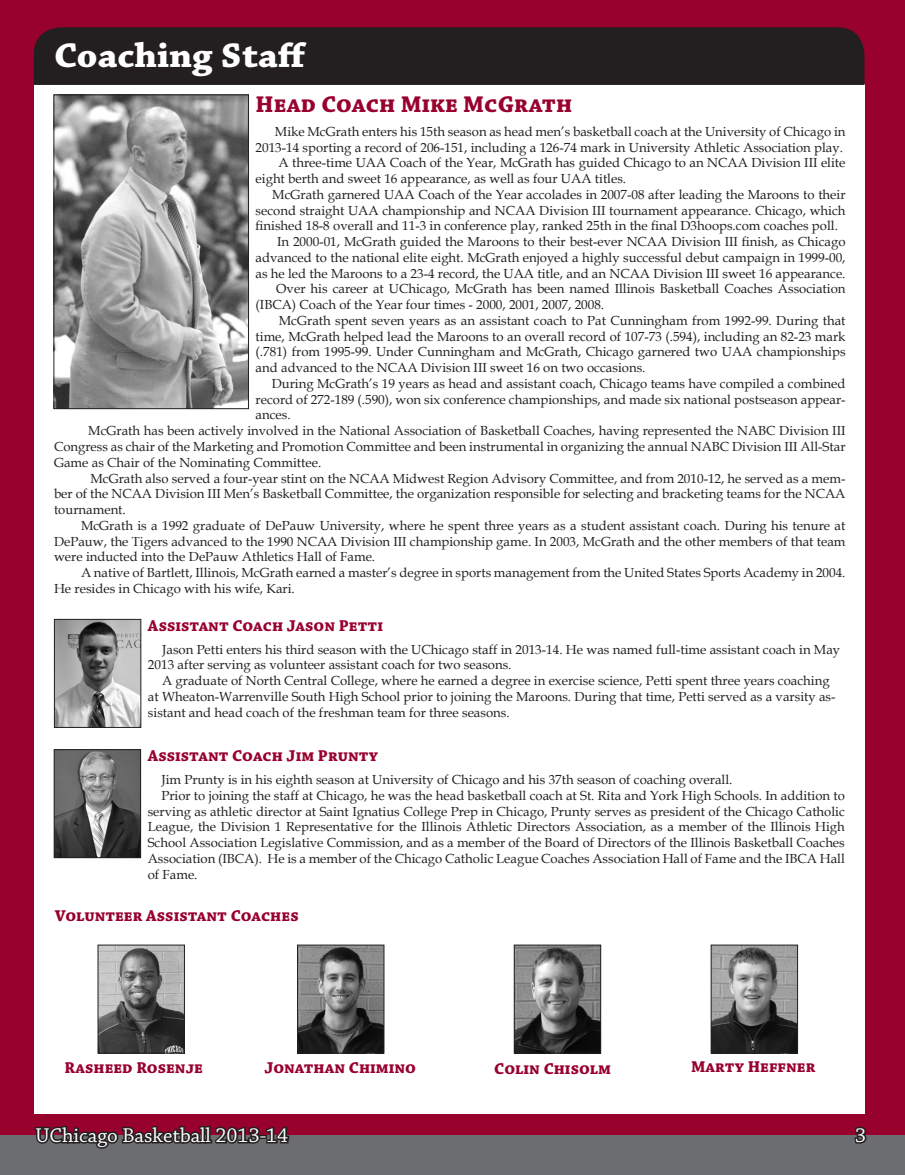
<style>
.page{position:relative;width:905px;height:1175px;background:#fff}
.page>*{position:absolute;margin:0;border:0;box-sizing:border-box;transform-origin:0 0}
.t1{font:700 36px "Chaparral Pro";color:#fff;scale:1.05 1}
.t2{font:700 24px "Chaparral Pro";color:#98012d}
.t3{font:21px "Chaparral Pro";color:#fff}
.t4{font:700 16.5px "Chaparral Pro";color:#98012d}
.t5{font:13.2px/15.8px "Book Antiqua";color:#231f20}
</style>
<div class="page">
<div style="left:0;top:27px;width:904px;height:1147px;background:#6c6d70"></div>
<div style="left:0;top:0;width:904px;height:1134px;background:#98012d"></div>
<div style="left:34px;top:85px;width:830px;height:1029px;background:#fff"></div>
<div style="left:34px;top:27px;width:830px;height:58px;background:#231f20"></div>
<div style="left:53px;top:27px;width:257px;height:58px;background:#231f20"></div>
<img style="left:55px;top:96px;width:192px;height:311px">
<div style="left:53px;top:94px;width:196px;height:315px;border:1px solid #231f20"></div>
<img style="left:56px;top:621px;width:83px;height:105px">
<div style="left:54px;top:619px;width:87px;height:109px;border:1px solid #231f20"></div>
<img style="left:56px;top:751px;width:83px;height:105px">
<div style="left:54px;top:749px;width:87px;height:109px;border:1px solid #231f20"></div>
<svg style="left:33px;top:1125px;width:258px;height:24px"></svg>
<svg style="left:852px;top:1126px;width:16px;height:18px"></svg>
<img style="left:100px;top:946px;width:83px;height:105px">
<div style="left:98px;top:944px;width:87px;height:109px;border:1px solid #231f20"></div>
<img style="left:516px;top:946px;width:83px;height:105px">
<div style="left:514px;top:944px;width:87px;height:109px;border:1px solid #231f20"></div>
<img style="left:299px;top:946px;width:83px;height:105px">
<div style="left:297px;top:944px;width:87px;height:109px;border:1px solid #231f20"></div>
<img style="left:712px;top:946px;width:84px;height:105px">
<div style="left:710px;top:944px;width:88px;height:109px;border:1px solid #231f20"></div>
<h1 class="t1" style="left:54px;top:35px;width:242px">Coaching Staff</h1>
<h2 class="t2" style="left:255px;top:90px;width:318px">Head Coach Mike McGrath</h2>
<p class="t5" style="left:275px;top:123px;width:572px">Mike McGrath enters his 15th season as head men’s basketball coach at the University of Chicago in</p>
<p class="t5" style="left:255px;top:139px;width:589px">2013-14 sporting a record of 206-151, including a 126-74 mark in University Athletic Association play.</p>
<p class="t5" style="left:278px;top:155px;width:568px">A three-time UAA Coach of the Year, McGrath has guided Chicago to an NCAA Division III elite</p>
<p class="t5" style="left:255px;top:170px;width:372px">eight berth and sweet 16 appearance, as well as four UAA titles.</p>
<p class="t5" style="left:272px;top:186px;width:575px">McGrath garnered UAA Coach of the Year accolades in 2007-08 after leading the Maroons to their</p>
<p class="t5" style="left:255px;top:202px;width:591px">second straight UAA championship and NCAA Division III tournament appearance. Chicago, which</p>
<p class="t5" style="left:255px;top:218px;width:584px">finished 18-8 overall and 11-3 in conference play, ranked 25th in the final D3hoops.com coaches poll.</p>
<p class="t5" style="left:277px;top:233px;width:570px">In 2000-01, McGrath guided the Maroons to their best-ever NCAA Division III finish, as Chicago</p>
<p class="t5" style="left:255px;top:249px;width:591px">advanced to the national elite eight. McGrath enjoyed a highly successful debut campaign in 1999-00,</p>
<p class="t5" style="left:255px;top:265px;width:591px">as he led the Maroons to a 23-4 record, the UAA title, and an NCAA Division III sweet 16 appearance.</p>
<p class="t5" style="left:276px;top:281px;width:570px">Over his career at UChicago, McGrath has been named Illinois Basketball Coaches Association</p>
<p class="t5" style="left:255px;top:296px;width:350px">(IBCA) Coach of the Year four times - 2000, 2001, 2007, 2008.</p>
<p class="t5" style="left:279px;top:312px;width:568px">McGrath spent seven years as an assistant coach to Pat Cunningham from 1992-99. During that</p>
<p class="t5" style="left:255px;top:328px;width:591px">time, McGrath helped lead the Maroons to an overall record of 107-73 (.594), including an 82-23 mark</p>
<p class="t5" style="left:255px;top:344px;width:591px">(.781) from 1995-99. Under Cunningham and McGrath, Chicago garnered two UAA championships</p>
<p class="t5" style="left:255px;top:359px;width:391px">and advanced to the NCAA Division III sweet 16 on two occasions.</p>
<p class="t5" style="left:272px;top:375px;width:575px">During McGrath’s 19 years as head and assistant coach, Chicago teams have compiled a combined</p>
<p class="t5" style="left:255px;top:391px;width:591px">record of 272-189 (.590), won six conference championships, and made six national postseason appear-</p>
<p class="t5" style="left:255px;top:407px;width:37px">ances.</p>
<p class="t5" style="left:88px;top:422px;width:758px">McGrath has been actively involved in the National Association of Basketball Coaches, having represented the NABC Division III</p>
<p class="t5" style="left:54px;top:438px;width:793px">Congress as chair of the Marketing and Promotion Committee and been instrumental in organizing the annual NABC Division III All-Star</p>
<p class="t5" style="left:54px;top:454px;width:269px">Game as Chair of the Nominating Committee.</p>
<p class="t5" style="left:90px;top:470px;width:756px">McGrath also served a four-year stint on the NCAA Midwest Region Advisory Committee, and from 2010-12, he served as a mem-</p>
<p class="t5" style="left:54px;top:485px;width:793px">ber of the NCAA Division III Men’s Basketball Committee, the organization responsible for selecting and bracketing teams for the NCAA</p>
<p class="t5" style="left:54px;top:501px;width:73px">tournament.</p>
<p class="t5" style="left:81px;top:517px;width:766px">McGrath is a 1992 graduate of DePauw University, where he spent three years as a student assistant coach. During his tenure at</p>
<p class="t5" style="left:54px;top:533px;width:793px">DePauw, the Tigers advanced to the 1990 NCAA Division III championship game. In 2003, McGrath and the other members of that team</p>
<p class="t5" style="left:54px;top:548px;width:323px">were inducted into the DePauw Athletics Hall of Fame.</p>
<p class="t5" style="left:81px;top:564px;width:766px">A native of Bartlett, Illinois, McGrath earned a master’s degree in sports management from the United States Sports Academy in 2004.</p>
<p class="t5" style="left:54px;top:580px;width:242px">He resides in Chicago with his wife, Kari.</p>
<p class="t4" style="left:148px;top:616px;width:236px">Assistant Coach Jason Petti</p>
<p class="t5" style="left:148px;top:641px;width:693px;text-indent:14px">Jason Petti enters his third season with the UChicago staff in 2013-14. He was named full-time assistant coach in May<br>2013 after serving as volunteer assistant coach for two seasons.</p>
<p class="t5" style="left:148px;top:672px;width:689px;text-indent:14px">A graduate of North Central College, where he earned a degree in exercise science, Petti spent three years coaching at Wheaton-Warrenville South High School prior to joining the Maroons. During that time, Petti served as a varsity as&shy;sistant and head coach of the freshman team for three seasons.</p>
<p class="t4" style="left:148px;top:746px;width:232px">Assistant Coach Jim Prunty</p>
<p class="t5" style="left:161px;top:771px;width:572px">Jim Prunty is in his eighth season at University of Chicago and his 37th season of coaching overall.</p>
<p class="t5" style="left:161px;top:787px;width:685px">Prior to joining the staff at Chicago, he was the head basketball coach at St. Rita and York High Schools. In addition to</p>
<p class="t5" style="left:148px;top:802px;width:698px">serving as athletic director at Saint Ignatius College Prep in Chicago, Prunty serves as president of the Chicago Catholic</p>
<p class="t5" style="left:148px;top:818px;width:698px">League, the Division 1 Representative for the Illinois Athletic Directors Association, as a member of the Illinois High</p>
<p class="t5" style="left:148px;top:834px;width:698px">School Association Legislative Commission, and as a member of the Board of Directors of the Illinois Basketball Coaches</p>
<p class="t5" style="left:148px;top:850px;width:698px">Association (IBCA). He is a member of the Chicago Catholic League Coaches Association Hall of Fame and the IBCA Hall</p>
<p class="t5" style="left:148px;top:865px;width:51px">of Fame.</p>
<p class="t4" style="left:55px;top:906px;width:245px">Volunteer Assistant Coaches</p>
<p class="t4" style="left:65px;top:1057px;width:140px">Rasheed Rosenje</p>
<p class="t4" style="left:264px;top:1058px;width:153px">Jonathan Chimino</p>
<p class="t4" style="left:494px;top:1058px;width:118px">Colin Chisolm</p>
<p class="t4" style="left:691px;top:1057px;width:126px">Marty Heffner</p>
<h3 class="t3" style="left:35px;top:1123px;width:254px">UChicago Basketball 2013-14</h3>
<h3 class="t3" style="left:855px;top:1123px;width:13px">3</h3>
</div>
